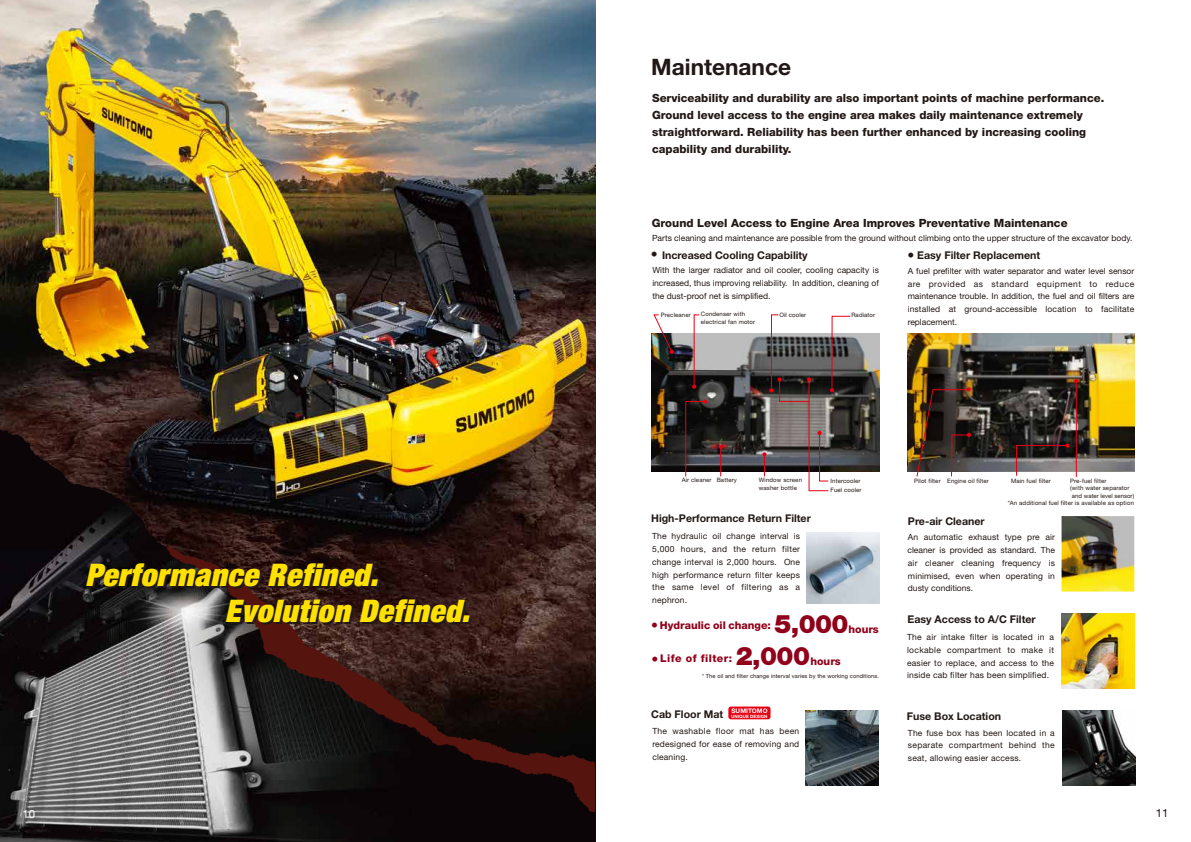
<style>
.page{position:relative;width:1191px;height:842px;background:#fff}
.page>*{position:absolute;margin:0;border:0;box-sizing:border-box;transform-origin:0 0}
.t1{font:italic 900 expanded 31.2px/36.1px "Helvetica Neue";letter-spacing:.02em;color:#ffe100}
.t2{font:900 25.5px "Helvetica Neue";letter-spacing:-.025em;color:#91001a}
.t3{font:700 22.7px "Helvetica Neue";color:#221815}
.t4{font:800 11.3px/17px "Helvetica Neue";color:#221815}
.t5{font:11.3px "Helvetica Neue";color:#fff}
.t6{font:11.3px "Helvetica Neue";color:#221815}
.t7{font:700 10.6px "Helvetica Neue";color:#221815}
.t8{font:800 10.6px "Helvetica Neue";color:#91001a}
.t9{font:800 10.6px "Helvetica Neue";letter-spacing:.04em;color:#91001a}
.t10{font:8.5px/12.8px "Helvetica Neue";letter-spacing:.015em;color:#221815;text-align:justify}
.t11{font:700 6.3px "Helvetica Neue";letter-spacing:.01em;color:#fff}
.t12{font:6px/7.4px "Helvetica Neue";letter-spacing:.02em;color:#221815}
.t13{font:6px "Helvetica Neue";color:#221815}
.t14{font:5.7px "Helvetica Neue";letter-spacing:.02em;color:#221815}
.t15{font:700 4.4px "Helvetica Neue";letter-spacing:.01em;color:#fff}
.s1{font-weight:800;font-size:13.8px}
.s2{font-size:13.8px}
</style>
<div class="page">
<img style="left:907px;top:333px;width:227px;height:138px">
<img style="left:0;top:0;width:595px;height:445px">
<svg style="left:0;top:445px;width:595px;height:322px;background:#3a2c25"></svg>
<img style="left:0;top:767px;width:595px;height:75px">
<img style="left:806px;top:532px;width:73px;height:71px">
<img style="left:1061px;top:613px;width:73px;height:76px">
<img style="left:806px;top:710px;width:72px;height:76px">
<img style="left:1061px;top:516px;width:73px;height:75px">
<img style="left:1062px;top:710px;width:73px;height:76px">
<div style="left:728px;top:706px;width:42px;height:13px;background:#e60012;border-radius:3px"></div>
<img style="left:652px;top:333px;width:227px;height:139px">
<svg style="left:718px;top:445px;width:5px;height:31px"></svg>
<img style="left:916px;top:387px;width:55px;height:90px">
<svg style="left:1016px;top:444px;width:53px;height:32px;background:#716363"></svg>
<svg style="left:1074px;top:379px;width:4px;height:4px"></svg>
<hr style="left:1076px;top:381px;width:1px;height:96px;background:#e60012">
<svg style="left:685px;top:399px;width:22px;height:78px;background:#382a2c"></svg>
<svg style="left:762px;top:314px;width:88px;height:177px"></svg>
<svg style="left:653px;top:314px;width:21px;height:40px"></svg>
<svg style="left:692px;top:314px;width:7px;height:75px"></svg>
<h3 class="t3" style="left:651px;top:52px;width:141px">Maintenance</h3>
<p class="t4" style="left:652px;top:89px;width:453px">Serviceability and durability are also important points of machine performance.<br>Ground level access to the engine area makes daily maintenance extremely straightforward. Reliability has been further enhanced by increasing cooling capability and durability.</p>
<h1 class="t1" style="left:225px;top:556px;width:246px;text-indent:-140px">Performance Refined.<br>Evolution Defined.</h1>
<h3 class="t4" style="left:652px;top:215px;width:417px">Ground Level Access to Engine Area Improves Preventative Maintenance</h3>
<p class="t10" style="left:652px;top:232px;width:482px">Parts cleaning and maintenance are possible from the ground without climbing onto the upper structure of the excavator body.</p>
<p class="t7" style="left:651px;top:248px;width:158px"><span class="s1">•</span> Increased Cooling Capability</p>
<p class="t10" style="left:652px;top:264px;width:228px">With the larger radiator and oil cooler, cooling capacity is increased, thus improving reliability. In addition, cleaning of the dust-proof net is simplified.</p>
<p class="t7" style="left:907px;top:249px;width:134px"><span class="s1">•</span> Easy Filter Replacement</p>
<p class="t10" style="left:907px;top:264px;width:228px">A fuel prefilter with water separator and water level sensor are provided as standard equipment to reduce maintenance trouble. In addition, the fuel and oil filters are installed at ground-accessible location to facilitate replacement.</p>
<p class="t12" style="left:661px;top:311px;width:31px">Precleaner</p>
<p class="t12" style="left:701px;top:311px;width:56px">Condenser with electrical fan motor</p>
<p class="t12" style="left:779px;top:311px;width:28px">Oil cooler</p>
<p class="t12" style="left:851px;top:311px;width:25px">Radiator</p>
<p class="t12" style="left:681px;top:476px;width:31px">Air cleaner</p>
<p class="t12" style="left:759px;top:476px;width:45px">Window screen washer bottle</p>
<p class="t12" style="left:716px;top:476px;width:22px">Battery</p>
<p class="t12" style="left:830px;top:477px;width:32px">Intercooler</p>
<p class="t12" style="left:830px;top:486px;width:33px">Fuel cooler</p>
<p class="t7" style="left:651px;top:512px;width:161px">High-Performance Return Filter</p>
<p class="t10" style="left:652px;top:530px;width:149px">The hydraulic oil change interval is 5,000 hours, and the return filter change interval is 2,000 hours. One high performance return filter keeps the same level of filtering as a nephron.</p>
<p class="t12" style="left:914px;top:477px;width:28px">Pilot filter</p>
<p class="t12" style="left:1011px;top:477px;width:41px">Main fuel filter</p>
<p class="t7" style="left:908px;top:515px;width:78px">Pre-air Cleaner</p>
<p class="t10" style="left:907px;top:531px;width:149px">An automatic exhaust type pre air cleaner is provided as standard. The air cleaner cleaning frequency is minimised, even when operating in dusty conditions.</p>
<p class="t12" style="left:947px;top:477px;width:43px">Engine oil filter</p>
<p class="t12" style="left:1070px;top:477px;width:38px">Pre-fuel filter</p>
<p class="t12" style="left:1070px;top:484px;width:61px">(with water separator</p>
<p class="t13" style="left:1072px;top:492px;width:64px">and water level sensor)</p>
<p class="t12" style="left:1007px;top:499px;width:128px">*An additional fuel filter is available as option</p>
<h2 class="t2" style="left:774px;top:609px;width:76px">5,000</h2>
<p class="t8" style="left:848px;top:623px;width:32px">hours</p>
<h2 class="t2" style="left:736px;top:641px;width:76px">2,000</h2>
<p class="t8" style="left:810px;top:655px;width:32px">hours</p>
<p class="t8" style="left:651px;top:619px;width:121px"><span class="s2">•</span> Hydraulic oil change:</p>
<p class="t9" style="left:651px;top:652px;width:82px"><span class="s2">•</span> Life of filter:</p>
<p class="t14" style="left:702px;top:672px;width:178px">* The oil and filter change interval varies by the working conditions.</p>
<p class="t7" style="left:907px;top:613px;width:130px">Easy Access to A/C Filter</p>
<p class="t10" style="left:907px;top:630px;width:148px">The air intake filter is located in a lockable compartment to make it easier to replace, and access to the inside cab filter has been simplified.</p>
<p class="t7" style="left:651px;top:708px;width:74px">Cab Floor Mat</p>
<p class="t11" style="left:731px;top:707px;width:38px">SUMITOMO</p>
<p class="t15" style="left:731px;top:713px;width:38px">UNIQUE DESIGN</p>
<p class="t7" style="left:906px;top:709px;width:96px">Fuse Box Location</p>
<p class="t10" style="left:652px;top:725px;width:148px">The washable floor mat has been redesigned for ease of removing and cleaning.</p>
<p class="t10" style="left:908px;top:726px;width:148px">The fuse box has been located in a separate compartment behind the seat, allowing easier access.</p>
<h3 class="t5" style="left:23px;top:807px;width:14px">10</h3>
<h3 class="t6" style="left:1155px;top:806px;width:14px">11</h3>
</div>
